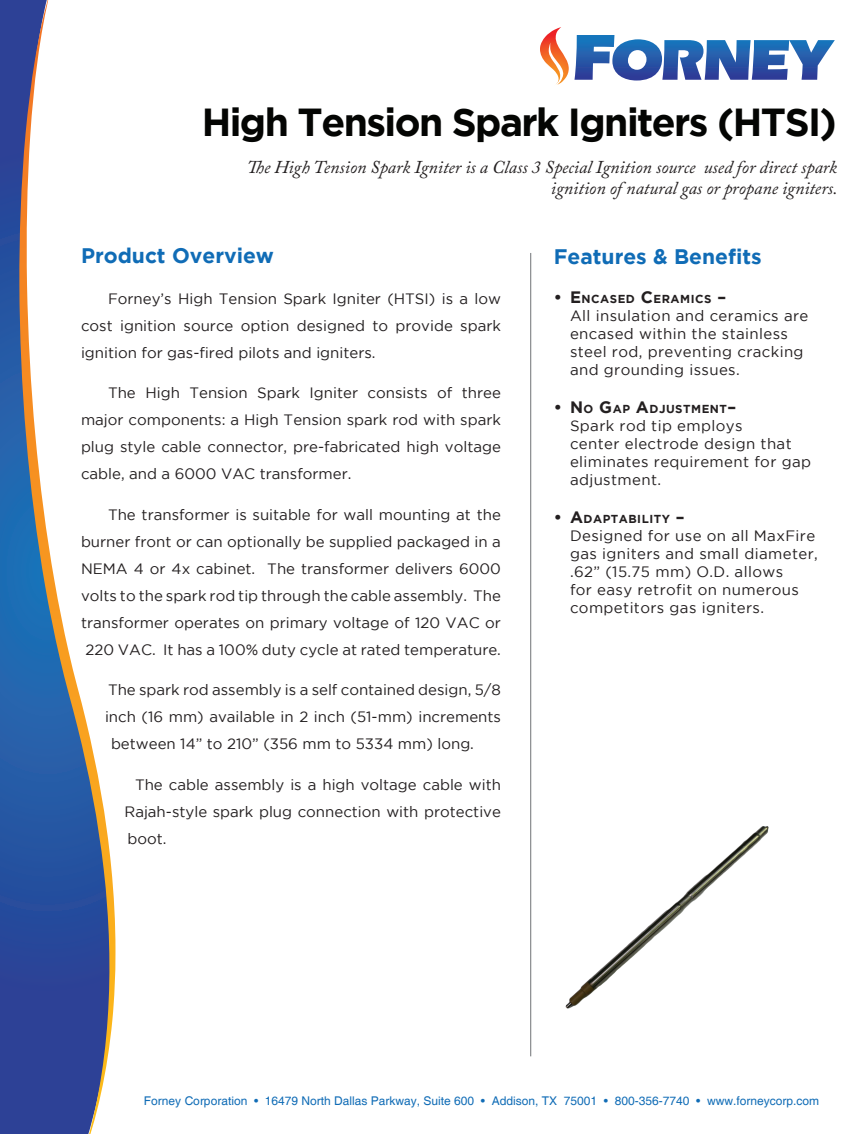
<style>
.page{position:relative;width:864px;height:1134px;background:#fff}
.page>*{position:absolute;margin:0;border:0;box-sizing:border-box;transform-origin:0 0}
.t1{font:700 39px "Gotham";letter-spacing:-.04em;color:#040503}
.t2{font:700 21px "Gotham";color:#106cb6}
.t3{font:italic 18px/21.6px "Adobe Caslon Pro";color:#231f20;text-align:right}
.Body{font:15px/27px "Gotham";color:#231f20;text-align:justify}
.Body-2{font:15px/18px "Gotham";letter-spacing:.025em;color:#231f20}
.t4{font:12px "Helvetica";color:#106cb6}
.t5{font:700 11.55px "Gotham";letter-spacing:.045em;color:#231f20}
.s1{font-size:16.5px}
</style>
<div class="page">
<svg style="left:540px;top:27px;width:295px;height:58px"></svg>
<hr style="left:530px;top:253px;width:1px;height:803px;background:#808285">
<img style="left:565px;top:826px;width:204px;height:183px">
<svg style="left:0;top:0;width:19px;height:1134px"></svg>
<svg style="left:19px;top:0;width:96px;height:1134px"></svg>
<p class="t1" style="left:202px;top:100px;width:637px">High Tension Spark Igniters (HTSI)</p>
<p class="t3" style="left:247px;top:156px;width:592px">The High Tension Spark Igniter is a Class 3 Special Ignition source used for direct spark ignition of natural gas or propane igniters.</p>
<p class="t2" style="left:81px;top:244px;width:195px">Product Overview</p>
<p class="t2" style="left:554px;top:245px;width:209px">Features &amp; Benefits</p>
<p class="Body" style="left:81px;top:284px;width:422px;text-indent:27px">Forney’s High Tension Spark Igniter (HTSI) is a low cost ignition source option designed to provide spark ignition for gas-fired pilots and igniters.</p>
<p class="Body" style="left:81px;top:379px;width:422px;text-indent:27px">The High Tension Spark Igniter consists of three major components: a High Tension spark rod with spark plug style cable connector, pre-fabricated high voltage cable, and a 6000 VAC transformer.</p>
<p class="Body" style="left:81px;top:500px;width:422px;text-align:right">The transformer is suitable for wall mounting at the burner front or can optionally be supplied packaged in a NEMA 4 or 4x cabinet. The transformer delivers 6000 volts to the spark rod tip through the cable assembly. The transformer operates on primary voltage of 120 VAC or 220 VAC. It has a 100% duty cycle at rated temperature.</p>
<p class="Body" style="left:108px;top:676px;width:394px">The spark rod assembly is a self contained design, 5/8</p>
<p class="Body" style="left:105px;top:703px;width:398px">inch (16 mm) available in 2 inch (51-mm) increments</p>
<p class="Body" style="left:111px;top:730px;width:364px">between 14” to 210” (356 mm to 5334 mm) long.</p>
<p class="Body" style="left:124px;top:770px;width:378px;text-indent:10px">The cable assembly is a high voltage cable with Rajah-style spark plug connection with protective boot.</p>
<p class="t5" style="left:554px;top:292px;width:174px"><span class="s1">• E</span>NCASED <span class="s1">C</span>ERAMICS <span class="s1">–</span></p>
<p class="Body-2" style="left:570px;top:306px;width:240px">All insulation and ceramics are encased within the stainless steel rod, preventing cracking and grounding issues.</p>
<p class="t5" style="left:554px;top:402px;width:184px"><span class="s1">• N</span> O <span class="s1">G</span>AP <span class="s1">A</span>DJUSTMENT<span class="s1">–</span></p>
<p class="Body-2" style="left:570px;top:416px;width:243px">Spark rod tip employs<br>center electrode design that eliminates requirement for gap adjustment.</p>
<p class="t5" style="left:554px;top:512px;width:132px"><span class="s1">• A</span>DAPTABILITY <span class="s1">–</span></p>
<p class="Body-2" style="left:570px;top:527px;width:249px">Designed for use on all MaxFire gas igniters and small diameter, .62” (15.75 mm) O.D. allows<br>for easy retrofit on numerous competitors gas igniters.</p>
<p class="t4" style="left:144px;top:1094px;width:677px">Forney Corporation • 16479 North Dallas Parkway, Suite 600 • Addison, TX 75001 • 800-356-7740 • www.forneycorp.com</p>
</div>
